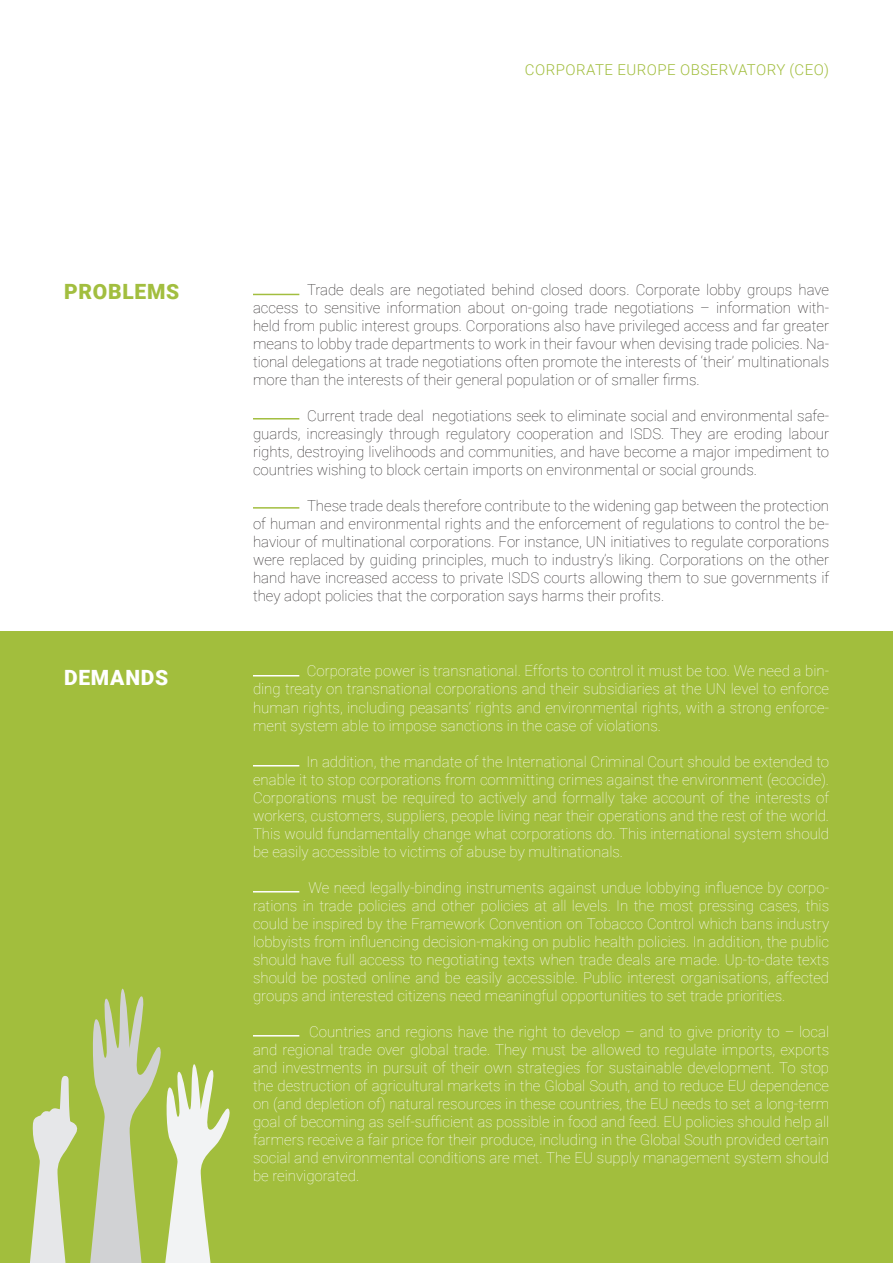
<style>
.page{position:relative;width:893px;height:1263px;background:#fff}
.page>*{position:absolute;margin:0;border:0;box-sizing:border-box;transform-origin:0 0}
.t1{font:900 21px "Roboto";letter-spacing:.035em;color:#a2be3f}
.t2{font:900 21px "Roboto";letter-spacing:.035em;color:#fff}
.t3{font:100 15px/18px "Roboto";color:#fff;text-align:justify}
.t4{font:100 15px/18px "Roboto";color:#231f20;text-align:justify}
.t5{font:300 15px "Roboto";letter-spacing:.035em;color:#a2be3f}
</style>
<div class="page">
<div style="left:0;top:631px;width:893px;height:632px;background:#a2be3d"></div>
<svg style="left:90px;top:988px;width:140px;height:275px"></svg>
<hr style="left:253px;top:675px;width:46px;height:1px;background:#fff">
<hr style="left:253px;top:765px;width:46px;height:1px;background:#fff">
<hr style="left:253px;top:891px;width:46px;height:1px;background:#fff">
<hr style="left:253px;top:1035px;width:46px;height:1px;background:#fff">
<hr style="left:253px;top:507px;width:46px;height:2px;background:#a2be3f">
<hr style="left:253px;top:418px;width:46px;height:1px;background:#a2be3f">
<hr style="left:253px;top:294px;width:46px;height:1px;background:#a2be3f">
<svg style="left:30px;top:1076px;width:48px;height:187px"></svg>
<p class="t5" style="left:525px;top:59px;width:306px">CORPORATE EUROPE OBSERVATORY (CEO)</p>
<h1 class="t1" style="left:64px;top:277px;width:117px">PROBLEMS</h1>
<h1 class="t2" style="left:64px;top:663px;width:106px">DEMANDS</h1>
<p class="t4" style="left:253px;top:280px;width:578px;text-indent:54px">Trade deals are negotiated behind closed doors. Corporate lobby groups have access to sensitive information about on-going trade negotiations – information with&shy;held from public interest groups. Corporations also have privileged access and far greater means to lobby trade departments to work in their favour when devising trade policies. Na&shy;tional delegations at trade negotiations often promote the interests of ‘their’ multinationals more than the interests of their general population or of smaller firms.</p>
<p class="t4" style="left:253px;top:406px;width:578px;text-indent:54px">Current trade deal negotiations seek to eliminate social and environmental safe&shy;guards, increasingly through regulatory cooperation and ISDS. They are eroding labour rights, destroying livelihoods and communities, and have become a major impediment to countries wishing to block certain imports on environmental or social grounds.</p>
<p class="t4" style="left:253px;top:496px;width:578px;text-indent:54px">These trade deals therefore contribute to the widening gap between the protection of human and environmental rights and the enforcement of regulations to control the be&shy;haviour of multinational corporations. For instance, UN initiatives to regulate corporations were replaced by guiding principles, much to industry’s liking. Corporations on the other hand have increased access to private ISDS courts allowing them to sue governments if they adopt policies that the corporation says harms their profits.</p>
<p class="t3" style="left:253px;top:662px;width:578px;text-indent:54px">Corporate power is transnational. Efforts to control it must be too. We need a bin&shy;ding treaty on transnational corporations and their subsidiaries at the UN level to enforce human rights, including peasants’ rights and environmental rights, with a strong enforce&shy;ment system able to impose sanctions in the case of violations.</p>
<p class="t3" style="left:253px;top:752px;width:578px;text-indent:53px">In addition, the mandate of the International Criminal Court should be extended to enable it to stop corporations from committing crimes against the environment (ecocide).<br>Corporations must be required to actively and formally take account of the interests of workers, customers, suppliers, people living near their operations and the rest of the world.<br>This would fundamentally change what corporations do. This international system should be easily accessible to victims of abuse by multinationals.</p>
<p class="t3" style="left:253px;top:878px;width:578px;text-indent:55px">We need legally-binding instruments against undue lobbying influence by corpo&shy;rations in trade policies and other policies at all levels. In the most pressing cases, this could be inspired by the Framework Convention on Tobacco Control which bans industry lobbyists from influencing decision-making on public health policies. In addition, the public should have full access to negotiating texts when trade deals are made. Up-to-date texts should be posted online and be easily accessible. Public interest organisations, affected groups and interested citizens need meaningful opportunities to set trade priorities.</p>
<p class="t3" style="left:253px;top:1022px;width:578px;text-indent:56px">Countries and regions have the right to develop – and to give priority to – local and regional trade over global trade. They must be allowed to regulate imports, exports and investments in pursuit of their own strategies for sustainable development. To stop the destruction of agricultural markets in the Global South, and to reduce EU dependence on (and depletion of) natural resources in these countries, the EU needs to set a long-term goal of becoming as self-sufficient as possible in food and feed. EU policies should help all farmers receive a fair price for their produce, including in the Global South provided certain social and environmental conditions are met. The EU supply management system should be reinvigorated.</p>
</div>
